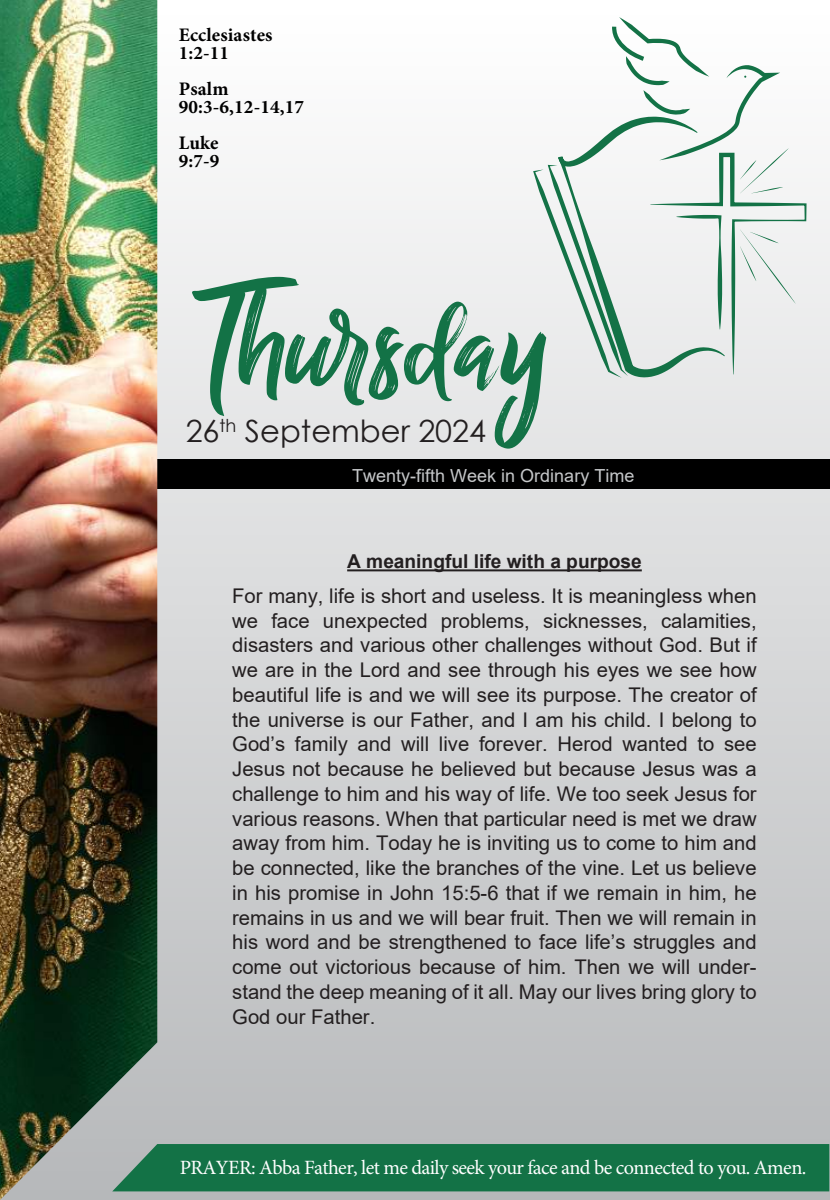
<style>
.page{position:relative;width:830px;height:1200px;background:#fff}
.page>*{position:absolute;margin:0;border:0;box-sizing:border-box;transform-origin:0 0}
.t1{font:146.7px "Billy Ohio";color:#137246}
.t2{font:30.6px "Century Gothic";color:#231f20}
.t3{font:20.25px/24.8px "Arial";color:#231f20;text-align:justify}
.t4{font:20.25px "Minion Pro";letter-spacing:-.03em;color:#fff}
.t5{font:700 19.12px/18px "Minion Pro";letter-spacing:.005em;color:#000}
.t6{font:700 19.12px "Arial";color:#231f20}
.t7{font:18px "Arial";color:#c5c7c9}
</style>
<div class="page">
<div style="left:0;top:0;width:829px;height:1199px;background:linear-gradient(to bottom,#fff,#b5b7b9)"></div>
<div style="left:88px;top:459px;width:741px;height:30px;background:#000"></div>
<div style="left:157px;top:1143px;width:671px;height:47px;background:#137246"></div>
<hr style="left:347px;top:569px;width:294px;height:2px;background:#231f20">
<img style="left:0;top:0;width:157px;height:1199px">
<svg style="left:533px;top:17px;width:273px;height:361px"></svg>
<p class="t5" style="left:179px;top:25px;width:95px">Ecclesiastes<br>1:2-11</p>
<p class="t5" style="left:179px;top:79px;width:127px">Psalm<br>90:3-6,12-14,17</p>
<p class="t5" style="left:179px;top:133px;width:42px">Luke<br>9:7-9</p>
<h1 class="t1" style="left:194px;top:254px;width:353px">Thursday</h1>
<h2 class="t2" style="left:185px;top:409px;width:302px">26<sup>th</sup> September 2024</h2>
<p class="t7" style="left:352px;top:462px;width:284px">Twenty-fifth Week in Ordinary Time</p>
<p class="t6" style="left:347px;top:548px;width:296px">A meaningful life with a purpose</p>
<p class="t3" style="left:232px;top:583px;width:525px">For many, life is short and useless. It is meaningless when we face unexpected problems, sicknesses, calamities, disasters and various other challenges without God. But if we are in the Lord and see through his eyes we see how beautiful life is and we will see its purpose. The creator of the universe is our Father, and I am his child. I belong to God’s family and will live forever. Herod wanted to see Jesus not because he believed but because Jesus was a challenge to him and his way of life. We too seek Jesus for various reasons. When that particular need is met we draw away from him. Today he is inviting us to come to him and be connected, like the branches of the vine. Let us believe in his promise in John 15:5-6 that if we remain in him, he remains in us and we will bear fruit. Then we will remain in his word and be strengthened to face life’s struggles and come out victorious because of him. Then we will under&shy;stand the deep meaning of it all. May our lives bring glory to God our Father.</p>
<p class="t4" style="left:180px;top:1153px;width:628px">PRAYER: Abba Father, let me daily seek your face and be connected to you. Amen.</p>
</div>
